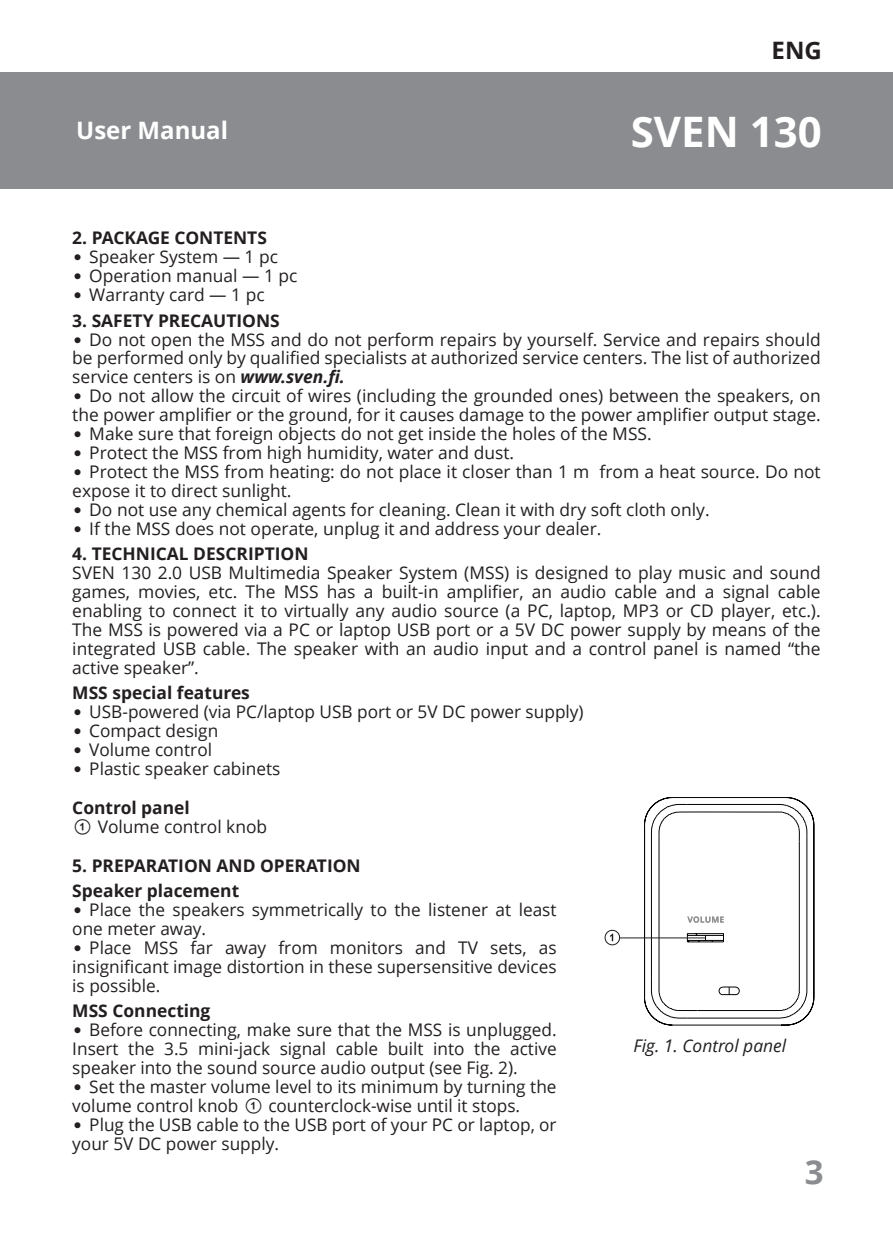
<style>
.page{position:relative;width:893px;height:1259px;background:#fff}
.page>*{position:absolute;margin:0;border:0;box-sizing:border-box;transform-origin:0 0}
.t1{font:700 42px "Open Sans";color:#fff}
.t2{font:700 33px "Open Sans";color:#8a8c8f}
.t3{font:700 24px "Open Sans";color:#fff}
.t4{font:700 24px "Open Sans";color:#231f20}
.t5{font:17.4px/18.9px "Open Sans";color:#231f20}
.t6{font:700 17.4px/25.5px "Open Sans";color:#231f20}
.t7{font:italic 17.4px "Open Sans";color:#231f20}
.s1{font-family:"Pragmatica";font-weight:700;font-size:16.5px}
.s2{font-weight:700;font-style:italic}
.s3{font-weight:700}
.s4{font-family:"SVEN"}
</style>
<div class="page">
<div style="left:0;top:72px;width:893px;height:117px;background:#8a8c8f"></div>
<svg style="left:644px;top:797px;width:171px;height:229px"></svg>
<hr style="left:620px;top:937px;width:85px;height:1px;background:#231f20">
<svg style="left:605px;top:930px;width:15px;height:15px"></svg>
<h3 class="t4" style="left:772px;top:34px;width:52px">ENG</h3>
<h3 class="t3" style="left:76px;top:114px;width:153px">User Manual</h3>
<h1 class="t1" style="left:631px;top:102px;width:192px">SVEN 130</h1>
<p class="t6" style="left:72px;top:225px;width:196px">2. PACKAGE CONTENTS</p>
<p class="t5" style="left:72px;top:247px;width:207px"><span class="s1">•</span> Speaker System — 1 pc</p>
<p class="t5" style="left:72px;top:266px;width:227px"><span class="s1">•</span> Operation manual — 1 pc</p>
<p class="t5" style="left:72px;top:285px;width:194px"><span class="s1">•</span> Warranty card — 1 pc</p>
<p class="t6" style="left:72px;top:307px;width:209px">3. SAFETY PRECAUTIONS</p>
<p class="t5" style="left:72px;top:329px;width:750px;text-align:justify"><span class="s1">•</span> Do not open the MSS and do not perform repairs by yourself. Service and repairs should be performed only by qualified specialists at authorized service centers. The list of authorized service centers is on <span class="s2">www.sven.fi.</span></p>
<p class="t5" style="left:72px;top:386px;width:750px"><span class="s1">•</span> Do not allow the circuit of wires (including the grounded ones) between the speakers, on the power amplifier or the ground, for it causes damage to the power amplifier output stage.</p>
<p class="t5" style="left:72px;top:424px;width:581px"><span class="s1">•</span> Make sure that foreign objects do not get inside the holes of the MSS.</p>
<p class="t5" style="left:72px;top:443px;width:443px"><span class="s1">•</span> Protect the MSS from high humidity, water and dust.</p>
<p class="t5" style="left:72px;top:462px;width:750px"><span class="s1">•</span> Protect the MSS from heating: do not place it closer than 1 m from a heat source. Do not expose it to direct sunlight.</p>
<p class="t5" style="left:72px;top:499px;width:639px"><span class="s1">•</span> Do not use any chemical agents for cleaning. Clean it with dry soft cloth only.</p>
<p class="t5" style="left:72px;top:518px;width:531px"><span class="s1">•</span> If the MSS does not operate, unplug it and address your dealer.</p>
<p class="t6" style="left:72px;top:540px;width:238px">4. TECHNICAL DESCRIPTION</p>
<p class="t5" style="left:72px;top:563px;width:750px;text-align:justify">SVEN 130 2.0 USB Multimedia Speaker System (MSS) is designed to play music and sound games, movies, etc. The MSS has a built-in amplifier, an audio cable and a signal cable enabling to connect it to virtually any audio source (a PC, laptop, MP3 or CD player, etc.).<br>The MSS is powered via a PC or laptop USB port or a 5V DC power supply by means of the integrated USB cable. The speaker with an audio input and a control panel is named “the active speaker”.</p>
<p class="t6" style="left:72px;top:679px;width:179px">MSS special features</p>
<p class="t5" style="left:72px;top:702px;width:513px"><span class="s1">•</span> USB-powered (via PC/laptop USB port or 5V DC power supply)</p>
<p class="t5" style="left:72px;top:720px;width:148px"><span class="s1">•</span> Compact design</p>
<p class="t5" style="left:72px;top:739px;width:141px"><span class="s1">•</span> Volume control</p>
<p class="t5" style="left:72px;top:758px;width:210px"><span class="s1">•</span> Plastic speaker cabinets</p>
<p class="t5" style="left:72px;top:797px;width:196px"><span class="s3">Control panel<br></span><span class="s4">a</span> Volume control knob</p>
<p class="t6" style="left:72px;top:852px;width:290px">5. PREPARATION AND OPERATION<br>Speaker placement</p>
<p class="t5" style="left:72px;top:900px;width:486px"><span class="s1">•</span> Place the speakers symmetrically to the listener at least one meter away.</p>
<p class="t5" style="left:72px;top:938px;width:486px;text-align:justify"><span class="s1">•</span> Place MSS far away from monitors and TV sets, as insignificant image distortion in these supersensitive devices is possible.</p>
<p class="t6" style="left:72px;top:998px;width:140px">MSS Connecting</p>
<p class="t5" style="left:72px;top:1020px;width:486px;text-align:justify"><span class="s1">•</span> Before connecting, make sure that the MSS is unplugged.<br>Insert the 3.5 mini-jack signal cable built into the active speaker into the sound source audio output (see Fig. 2).</p>
<p class="t5" style="left:72px;top:1076px;width:486px"><span class="s1">•</span> Set the master volume level to its minimum by turning the volume control knob <span class="s4">a</span> counterclock-wise until it stops.</p>
<p class="t5" style="left:72px;top:1114px;width:486px"><span class="s1">•</span> Plug the USB cable to the USB port of your PC or laptop, or your 5V DC power supply.</p>
<p class="t7" style="left:634px;top:1033px;width:154px">Fig. 1. Control panel</p>
<h2 class="t2" style="left:805px;top:1148px;width:20px">3</h2>
</div>
